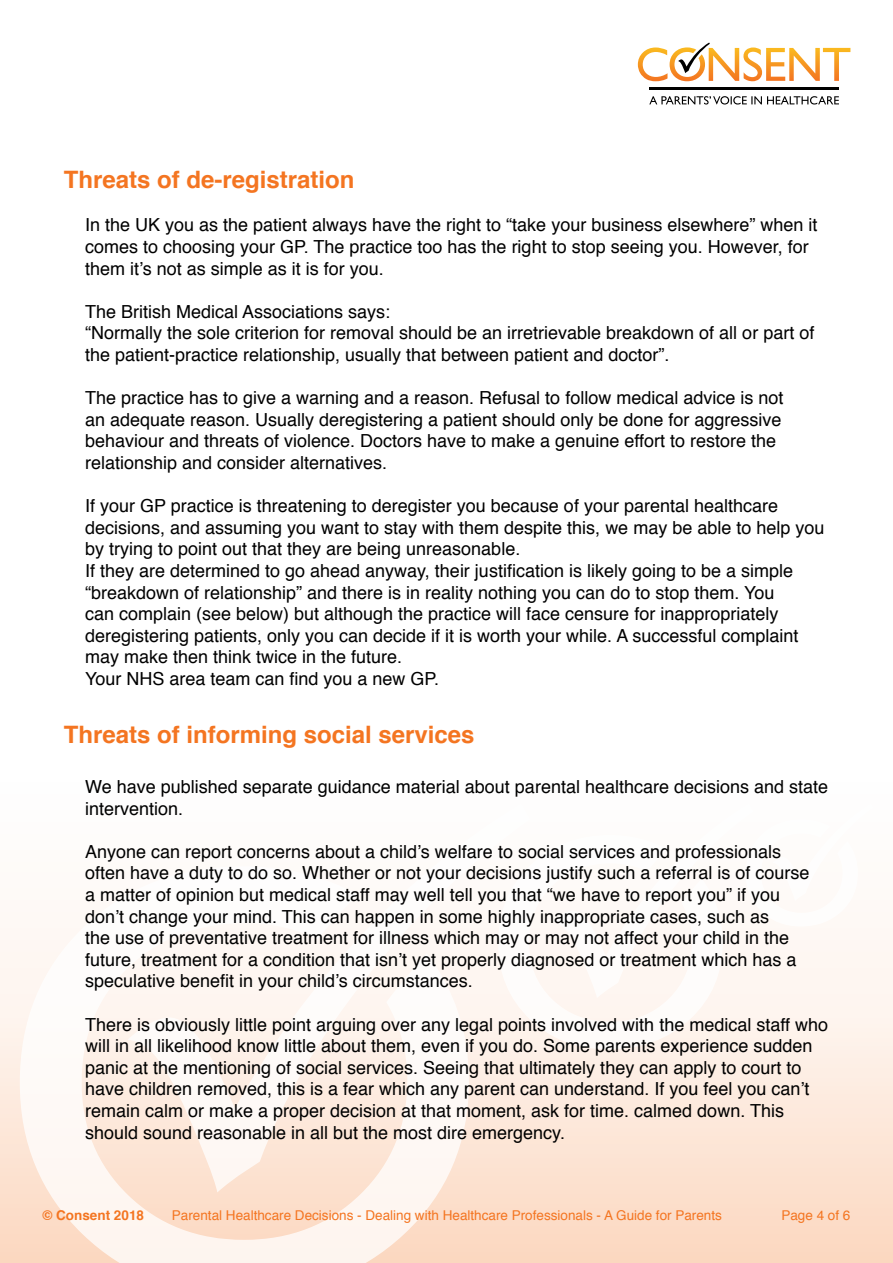
<style>
.page{position:relative;width:893px;height:1263px;background:#fff}
.page>*{position:absolute;margin:0;border:0;box-sizing:border-box;transform-origin:0 0}
.t1{font:700 24px "Helvetica";color:#f47521}
.t2{font:18px/21.6px "Helvetica";color:#000}
.t3{font:13.5px "Helvetica";color:#f47521}
.t4{font:700 13.5px "Helvetica";color:#f47521}
</style>
<div class="page">
<div style="left:0;top:765px;width:893px;height:498px;background:linear-gradient(to bottom,#fff,#fcdcc7)"></div>
<svg style="left:128px;top:804px;width:402px;height:388px"></svg>
<svg style="left:20px;top:866px;width:449px;height:397px;fill:#fef7f2"></svg>
<svg style="left:498px;top:835px;width:225px;height:214px"></svg>
<svg style="left:552px;top:804px;width:321px;height:194px"></svg>
<hr style="left:649px;top:88px;width:190px;height:2px;background:#000">
<svg style="left:638px;top:43px;width:212px;height:38px"></svg>
<svg style="left:649px;top:96px;width:190px;height:9px"></svg>
<h1 class="t1" style="left:64px;top:160px;width:292px">Threats of de-registration</h1>
<p class="t2" style="left:85px;top:215px;width:734px">In the UK you as the patient always have the right to “take your business elsewhere” when it comes to choosing your GP. The practice too has the right to stop seeing you. However, for them it’s not as simple as it is for you.</p>
<p class="t2" style="left:85px;top:301px;width:731px">The British Medical Associations says:<br>“Normally the sole criterion for removal should be an irretrievable breakdown of all or part of the patient-practice relationship, usually that between patient and doctor”.</p>
<p class="t2" style="left:85px;top:388px;width:700px">The practice has to give a warning and a reason. Refusal to follow medical advice is not an adequate reason. Usually deregistering a patient should only be done for aggressive behaviour and threats of violence. Doctors have to make a genuine effort to restore the relationship and consider alternatives.</p>
<p class="t2" style="left:85px;top:496px;width:741px">If your GP practice is threatening to deregister you because of your parental healthcare decisions, and assuming you want to stay with them despite this, we may be able to help you by trying to point out that they are being unreasonable.<br>If they are determined to go ahead anyway, their justification is likely going to be a simple “breakdown of relationship” and there is in reality nothing you can do to stop them. You<br>can complain (see below) but although the practice will face censure for inappropriately deregistering patients, only you can decide if it is worth your while. A successful complaint may make then think twice in the future.<br>Your NHS area team can find you a new GP.</p>
<h1 class="t1" style="left:64px;top:715px;width:412px">Threats of informing social services</h1>
<p class="t2" style="left:85px;top:776px;width:745px">We have published separate guidance material about parental healthcare decisions and state intervention.</p>
<p class="t2" style="left:85px;top:841px;width:726px">Anyone can report concerns about a child’s welfare to social services and professionals often have a duty to do so. Whether or not your decisions justify such a referral is of course a matter of opinion but medical staff may well tell you that “we have to report you” if you don’t change your mind. This can happen in some highly inappropriate cases, such as<br>the use of preventative treatment for illness which may or may not affect your child in the future, treatment for a condition that isn’t yet properly diagnosed or treatment which has a speculative benefit in your child’s circumstances.</p>
<p class="t2" style="left:85px;top:1014px;width:745px">There is obviously little point arguing over any legal points involved with the medical staff who will in all likelihood know little about them, even if you do. Some parents experience sudden panic at the mentioning of social services. Seeing that ultimately they can apply to court to have children removed, this is a fear which any parent can understand. If you feel you can’t remain calm or make a proper decision at that moment, ask for time. calmed down. This should sound reasonable in all but the most dire emergency.</p>
<p class="t4" style="left:43px;top:1205px;width:103px">© Consent 2018</p>
<p class="t3" style="left:172px;top:1205px;width:552px">Parental Healthcare Decisions - Dealing with Healthcare Professionals - A Guide for Parents</p>
<p class="t3" style="left:781px;top:1205px;width:71px">Page 4 of 6</p>
</div>
